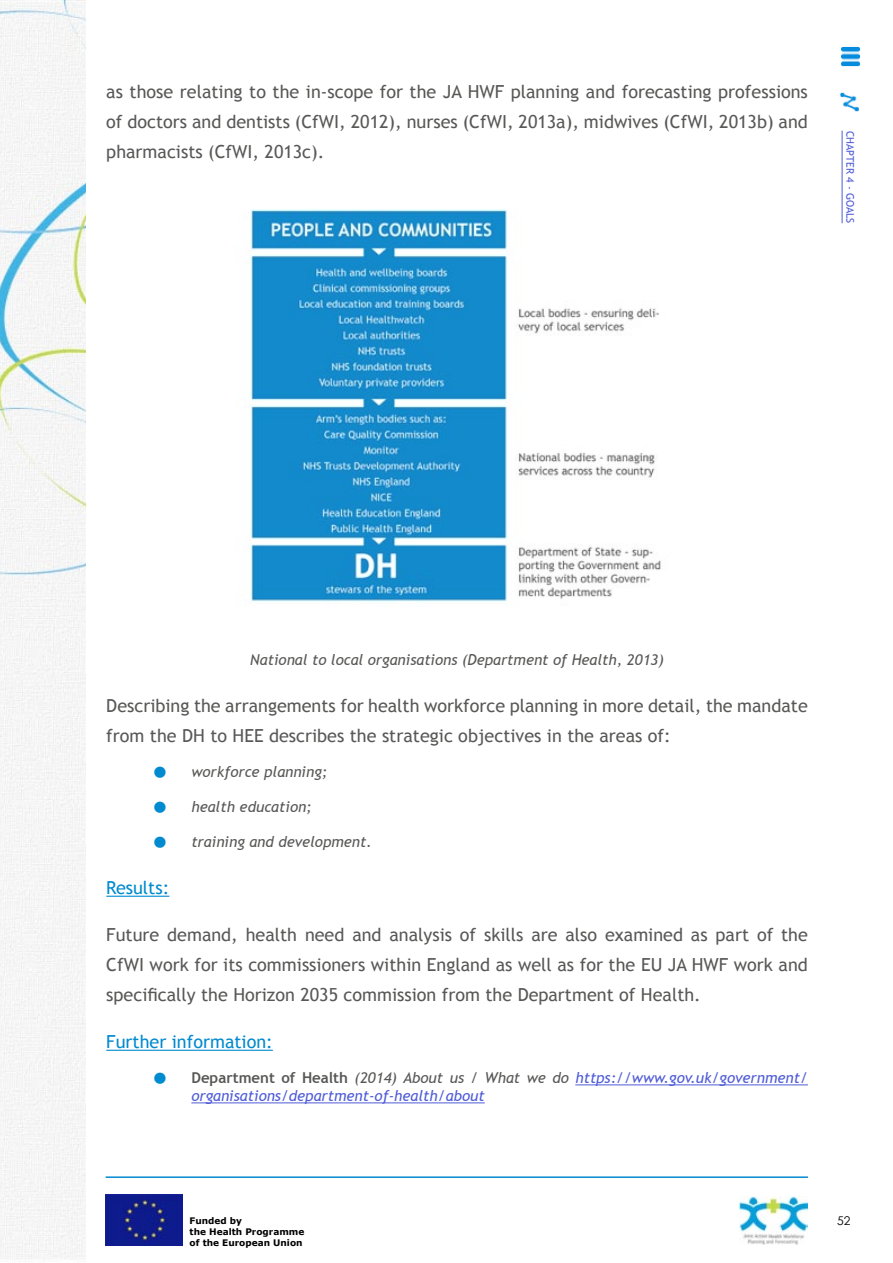
<style>
.page{position:relative;width:893px;height:1263px;background:#fff}
.page>*{position:absolute;margin:0;border:0;box-sizing:border-box;transform-origin:0 0}
.t1{font:18px/30px "Trebuchet MS";color:#585857;text-align:justify}
.t2{font:18px "Trebuchet MS";color:#008acf}
.t3{font:italic 15px "Trebuchet MS";color:#585857}
.t4{font:italic 15px/18px "Trebuchet MS";color:#4f5cd6}
.t5{font:12px "Century Gothic";color:#000}
.t6{font:10.5px "Trebuchet MS";color:#4f5cd6}
.t7{font:700 9px/10.8px "Verdana";color:#000}
.s1{font-family:"Century Gothic";font-weight:700;font-style:normal;font-size:37.5px;color:#008acf}
.s2{font-weight:700;font-style:normal;color:#585857}
.s3{color:#585857}
</style>
<div class="page">
<img style="left:106px;top:1195px;width:76px;height:51px">
<hr style="left:106px;top:1176px;width:702px;height:2px;background:#008acf">
<img style="left:840px;top:46px;width:21px;height:21px">
<div style="left:0;top:0;width:85px;height:1262px;background:#f5f5f5"></div>
<img style="left:739px;top:1197px;width:69px;height:47px">
<img style="left:840px;top:92px;width:19px;height:20px">
<hr style="left:106px;top:896px;width:63px;height:1px;background:#008acf">
<hr style="left:106px;top:1050px;width:167px;height:1px;background:#008acf">
<hr style="left:575px;top:1084px;width:233px;height:1px;background:#4f5cd6">
<hr style="left:191px;top:1102px;width:294px;height:1px;background:#4f5cd6">
<img style="left:249px;top:209px;width:412px;height:394px">
<hr style="left:842px;top:131px;width:1px;height:92px;background:#4f5cd6">
<p class="t1" style="left:106px;top:77px;width:703px">as those relating to the in-scope for the JA HWF planning and forecasting professions of doctors and dentists (CfWI, 2012), nurses (CfWI, 2013a), midwives (CfWI, 2013b) and pharmacists (CfWI, 2013c).</p>
<p class="t6" style="left:856px;top:131px;width:94px;rotate:90deg">CHAPTEr 4 - goals</p>
<p class="t3" style="left:250px;top:651px;width:415px">National to local organisations (Department of Health, 2013)</p>
<p class="t1" style="left:106px;top:691px;width:703px">Describing the arrangements for health workforce planning in more detail, the mandate from the DH to HEE describes the strategic objectives in the areas of:</p>
<p class="t3" style="left:149px;top:763px;width:180px"><span class="s1">•</span> workforce planning;</p>
<p class="t3" style="left:149px;top:798px;width:164px"><span class="s1">•</span> health education;</p>
<p class="t3" style="left:149px;top:833px;width:225px"><span class="s1">•</span> training and development.</p>
<p class="t2" style="left:106px;top:877px;width:65px">Results:</p>
<p class="t1" style="left:106px;top:920px;width:703px">Future demand, health need and analysis of skills are also examined as part of the CfWI work for its commissioners within England as well as for the EU JA HWF work and specifically the Horizon 2035 commission from the Department of Health.</p>
<p class="t2" style="left:106px;top:1031px;width:168px">Further information:</p>
<p class="t4" style="left:191px;top:1069px;width:618px;text-indent:-43px"><span class="s1">•</span> <span class="s2">Department of Health</span> <span class="s3">(2014) About us / What we do</span> https://www.gov.uk/government/ organisations/department-of-health/about</p>
<p class="t7" style="left:190px;top:1215px;width:54px">Funded by</p>
<p class="t5" style="left:837px;top:1212px;width:15px">52</p>
<p class="t7" style="left:190px;top:1226px;width:116px">the Health Programme of the European Union</p>
</div>
